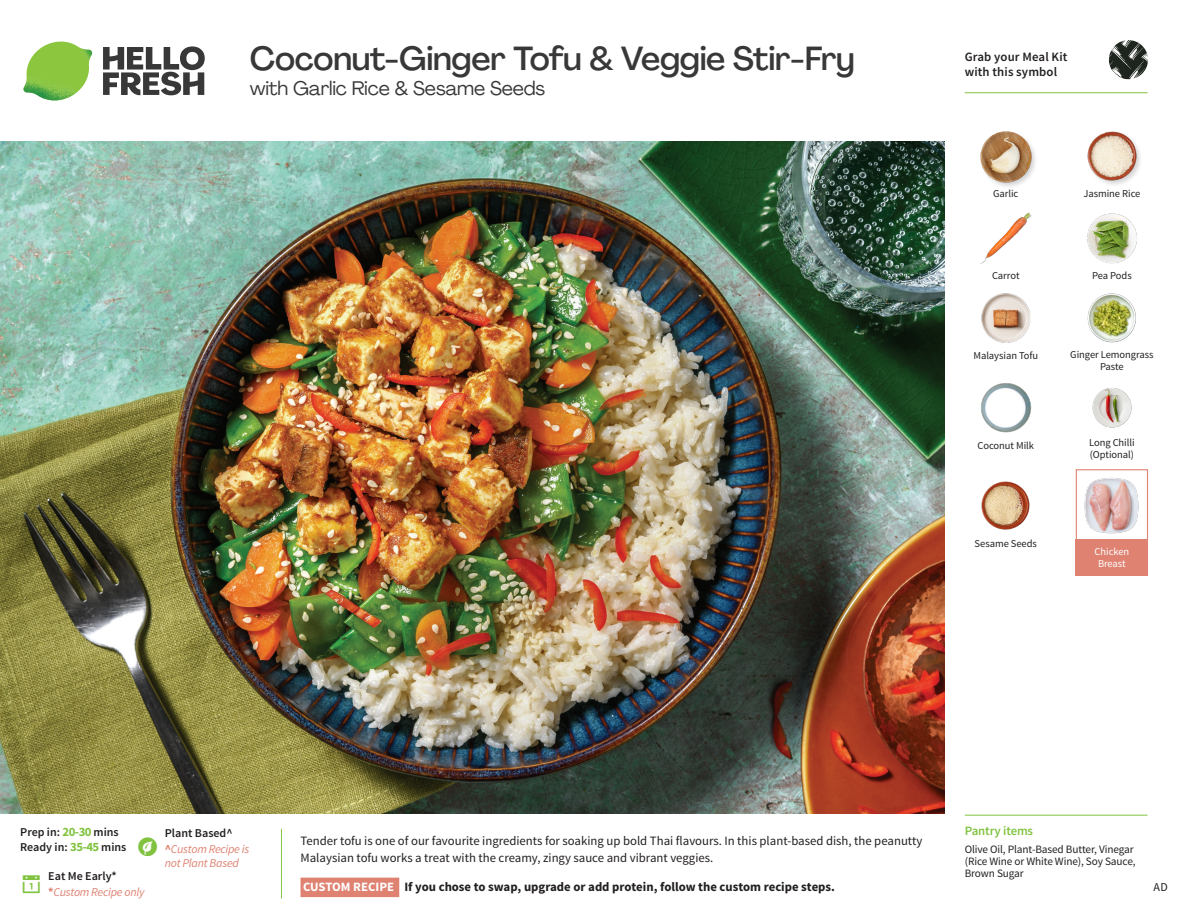
<style>
.page{position:relative;width:1188px;height:918px;background:#fff}
.page>*{position:absolute;margin:0;border:0;box-sizing:border-box;transform-origin:0 0}
._15_Titel_UK{font:500 33px "Agrandir";letter-spacing:-.01em;color:#383839}
._15_Titel_UK-2{font:19.5px "Agrandir";letter-spacing:-.01em;color:#383839}
.Step_6_Text_AU{font:12.75px/16.5px "Source Sans Pro";color:#231f20}
.Step_6_Text_AU-2{font:700 12.75px "Source Sans Pro";color:#231f20}
.t1{font:600 12.75px/15px "Source Sans Pro";letter-spacing:.01em;color:#231f20}
._04_Headers_Front{font:600 12.75px "Source Sans Pro";letter-spacing:-.01em;color:#81c340}
._04_Intro{font:600 12px "Source Sans Pro";color:#231f20}
._04_Intro-2{font:italic 12px/14.4px "Source Sans Pro";letter-spacing:-.02em;color:#df8272}
.t2{font:12px "Source Sans Pro";color:#231f20}
._05_Pantry{font:11.25px/12px "Source Sans Pro";letter-spacing:-.01em;color:#231f20}
._18_FRONT_ingredient{font:10.5px/12px "Source Sans Pro";letter-spacing:-.005em;color:#231f20;text-align:center}
._18_FRONT_ingredient-2{font:10.5px/12px "Source Sans Pro";letter-spacing:-.005em;color:#fff;text-align:center}
.s1{font-weight:700;font-size:12.75px;color:#81c340}
.s2{font-weight:700;font-style:normal}
.s3{color:#fff}
</style>
<div class="page">
<svg style="left:103px;top:46px;width:102px;height:49px"></svg>
<img style="left:23px;top:42px;width:69px;height:59px">
<img style="left:0;top:142px;width:945px;height:672px">
<svg style="left:281px;top:828px;width:119px;height:71px"></svg>
<img style="left:1087px;top:293px;width:49px;height:50px">
<img style="left:1092px;top:388px;width:40px;height:40px">
<img style="left:981px;top:383px;width:51px;height:50px">
<img style="left:981px;top:481px;width:49px;height:49px">
<img style="left:981px;top:293px;width:49px;height:50px">
<img style="left:980px;top:212px;width:52px;height:52px">
<img style="left:1087px;top:213px;width:50px;height:51px">
<div style="left:979px;top:130px;width:59px;height:59px;background:#231f20;opacity:.2"></div>
<img style="left:979px;top:130px;width:55px;height:55px">
<div style="left:1087px;top:130px;width:56px;height:57px;background:#231f20;opacity:.2"></div>
<img style="left:1087px;top:131px;width:50px;height:50px">
<hr style="left:965px;top:815px;width:183px;height:1px;background:#81c340">
<svg style="left:1091px;top:40px;width:57px;height:54px"></svg>
<hr style="left:965px;top:92px;width:183px;height:1px;background:#81c340">
<div style="left:1076px;top:469px;width:72px;height:72px;border:1px solid #df8272"></div>
<div style="left:1076px;top:539px;width:72px;height:37px;background:#df8272"></div>
<img style="left:1084px;top:478px;width:55px;height:56px">
<p class="_15_Titel_UK" style="left:250px;top:38px;width:607px">Coconut-Ginger Tofu &amp; Veggie Stir-Fry</p>
<p class="_15_Titel_UK-2" style="left:250px;top:76px;width:297px">with Garlic Rice &amp; Sesame Seeds</p>
<p class="t1" style="left:965px;top:50px;width:104px">Grab your Meal Kit with this symbol</p>
<p class="_18_FRONT_ingredient" style="left:993px;top:188px;width:27px">Garlic</p>
<p class="_18_FRONT_ingredient" style="left:1083px;top:188px;width:59px">Jasmine Rice</p>
<p class="_18_FRONT_ingredient" style="left:992px;top:270px;width:29px">Carrot</p>
<p class="_18_FRONT_ingredient" style="left:1092px;top:270px;width:41px">Pea Pods</p>
<p class="_18_FRONT_ingredient" style="left:973px;top:350px;width:66px">Malaysian Tofu</p>
<p class="_18_FRONT_ingredient" style="left:1070px;top:349px;width:85px">Ginger Lemongrass<br>Paste</p>
<p class="_18_FRONT_ingredient" style="left:978px;top:439px;width:58px">Coconut Milk</p>
<p class="_18_FRONT_ingredient" style="left:1089px;top:437px;width:47px;text-align:left">Long Chilli (Optional)</p>
<p class="_18_FRONT_ingredient" style="left:975px;top:538px;width:64px">Sesame Seeds</p>
<p class="_18_FRONT_ingredient-2" style="left:1095px;top:546px;width:36px">Chicken<br>Breast</p>
<p class="_04_Intro" style="left:20px;top:825px;width:100px">Prep in: <span class="s1">20-30</span> mins</p>
<p class="_04_Intro" style="left:20px;top:840px;width:108px">Ready in: <span class="s1">35-45</span> mins</p>
<p class="_04_Intro" style="left:48px;top:869px;width:70px">Eat Me Early*</p>
<p class="_04_Intro-2" style="left:48px;top:885px;width:98px"><span class="s2">*</span>Custom Recipe only</p>
<p class="_04_Intro" style="left:165px;top:825px;width:69px">Plant Based^</p>
<p class="_04_Intro-2" style="left:165px;top:842px;width:86px"><span class="s2">^</span>Custom Recipe is not Plant Based</p>
<p class="Step_6_Text_AU" style="left:301px;top:833px;width:624px">Tender tofu is one of our favourite ingredients for soaking up bold Thai flavours. In this plant-based dish, the peanutty<br>Malaysian tofu works a treat with the creamy, zingy sauce and vibrant veggies.</p>
<p class="Step_6_Text_AU-2" style="left:303px;top:879px;width:533px"><span class="s3">CUSTOM RECIPE</span> If you chose to swap, upgrade or add protein, follow the custom recipe steps.</p>
<p class="_04_Headers_Front" style="left:965px;top:822px;width:70px">Pantry items</p>
<p class="_05_Pantry" style="left:965px;top:844px;width:172px">Olive Oil, Plant-Based Butter, Vinegar (Rice Wine or White Wine), Soy Sauce,<br>Brown Sugar</p>
<p class="t2" style="left:1154px;top:879px;width:16px">AD</p>
</div>
